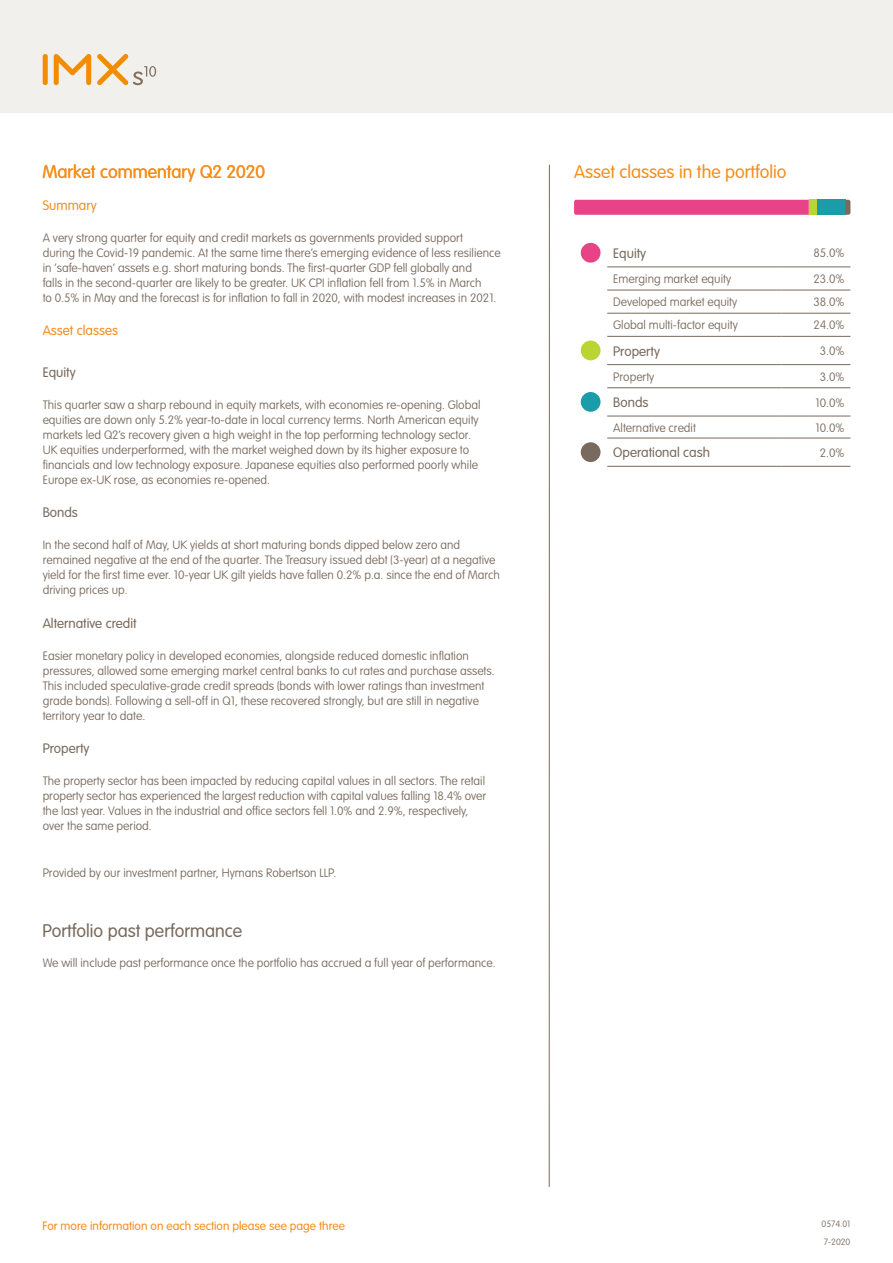
<style>
.page{position:relative;width:893px;height:1263px;background:#fff}
.page>*{position:absolute;margin:0;border:0;box-sizing:border-box;transform-origin:0 0}
.t1{font:300 18px "VAG Rounded Std";color:#f68e1e}
.t2{font:300 18px "VAG Rounded Std";color:#796a5d}
.t3{font:300 13.5px "VAG Rounded Std";color:#796a5d}
.t4{font:300 13.5px "VAG Rounded Std";color:#f68e1e}
.P_factsheets{font:100 12px/15px "VAG Rounded Std";color:#796a5d}
.t5{font:300 12px "VAG Rounded Std";color:#f68e1e}
.P_factsheets_Right_A{font:100 12px "VAG Rounded Std";color:#796a5d}
.t6{font:100 9px "VAG Rounded Std";color:#796a5d}
</style>
<div class="page">
<hr style="left:549px;top:165px;width:1px;height:1022px;background:#796a5d">
<svg style="left:574px;top:200px;width:276px;height:15px;background:#cf5388"></svg>
<div style="left:0;top:0;width:893px;height:113px;background:#f2f0ec"></div>
<hr style="left:607px;top:290px;width:174px;height:1px;background:#796a5d">
<hr style="left:781px;top:290px;width:69px;height:1px;background:#796a5d">
<hr style="left:607px;top:313px;width:174px;height:1px;background:#796a5d">
<hr style="left:781px;top:313px;width:69px;height:1px;background:#796a5d">
<hr style="left:607px;top:387px;width:174px;height:1px;background:#796a5d">
<hr style="left:781px;top:387px;width:69px;height:1px;background:#796a5d">
<hr style="left:607px;top:438px;width:174px;height:1px;background:#796a5d">
<hr style="left:781px;top:438px;width:69px;height:1px;background:#796a5d">
<hr style="left:607px;top:466px;width:174px;height:1px;background:#796a5d">
<hr style="left:781px;top:466px;width:69px;height:1px;background:#796a5d">
<hr style="left:607px;top:416px;width:174px;height:1px;background:#796a5d">
<hr style="left:781px;top:416px;width:69px;height:1px;background:#796a5d">
<hr style="left:607px;top:266px;width:174px;height:1px;background:#796a5d">
<hr style="left:781px;top:266px;width:69px;height:1px;background:#796a5d">
<hr style="left:607px;top:336px;width:174px;height:1px;background:#796a5d">
<hr style="left:781px;top:336px;width:69px;height:1px;background:#796a5d">
<hr style="left:607px;top:364px;width:174px;height:1px;background:#796a5d">
<hr style="left:781px;top:364px;width:69px;height:1px;background:#796a5d">
<div style="left:581px;top:243px;width:19px;height:20px;background:#e74386;border-radius:50%"></div>
<div style="left:581px;top:341px;width:19px;height:19px;background:#bad432;border-radius:50%"></div>
<div style="left:581px;top:392px;width:19px;height:20px;background:#1b9ca9;border-radius:50%"></div>
<div style="left:581px;top:442px;width:19px;height:20px;background:#796a5d;border-radius:50%"></div>
<div style="left:43px;top:54px;width:5px;height:31px;background:#f28c00;border-radius:3px"></div>
<svg style="left:97px;top:54px;width:59px;height:31px"></svg>
<svg style="left:54px;top:54px;width:37px;height:31px"></svg>
<h1 class="t1" style="left:43px;top:162px;width:224px">Market commentary Q2 2020</h1>
<h1 class="t1" style="left:574px;top:162px;width:214px">Asset classes in the portfolio</h1>
<p class="t4" style="left:43px;top:198px;width:56px">Summary</p>
<p class="P_factsheets" style="left:43px;top:231px;width:460px">A very strong quarter for equity and credit markets as governments provided support<br>during the Covid-19 pandemic. At the same time there’s emerging evidence of less resilience in ‘safe-haven’ assets e.g. short maturing bonds. The first-quarter GDP fell globally and<br>falls in the second-quarter are likely to be greater. UK CPI inflation fell from 1.5% in March<br>to 0.5% in May and the forecast is for inflation to fall in 2020, with modest increases in 2021.</p>
<p class="t4" style="left:43px;top:323px;width:77px">Asset classes</p>
<p class="t3" style="left:43px;top:365px;width:35px">Equity</p>
<p class="P_factsheets" style="left:43px;top:398px;width:439px">This quarter saw a sharp rebound in equity markets, with economies re-opening. Global equities are down only 5.2% year-to-date in local currency terms. North American equity markets led Q2’s recovery given a high weight in the top performing technology sector.<br>UK equities underperformed, with the market weighed down by its higher exposure to financials and low technology exposure. Japanese equities also performed poorly while Europe ex-UK rose, as economies re-opened.</p>
<p class="t3" style="left:43px;top:505px;width:37px">Bonds</p>
<p class="P_factsheets" style="left:43px;top:538px;width:459px">In the second half of May, UK yields at short maturing bonds dipped below zero and remained negative at the end of the quarter. The Treasury issued debt (3-year) at a negative yield for the first time ever. 10-year UK gilt yields have fallen 0.2% p.a. since the end of March driving prices up.</p>
<p class="t3" style="left:43px;top:615px;width:96px">Alternative credit</p>
<p class="P_factsheets" style="left:43px;top:648px;width:453px">Easier monetary policy in developed economies, alongside reduced domestic inflation pressures, allowed some emerging market central banks to cut rates and purchase assets.<br>This included speculative-grade credit spreads (bonds with lower ratings than investment grade bonds). Following a sell-off in Q1, these recovered strongly, but are still in negative territory year to date.</p>
<p class="t3" style="left:43px;top:740px;width:48px">Property</p>
<p class="P_factsheets" style="left:43px;top:773px;width:445px">The property sector has been impacted by reducing capital values in all sectors. The retail property sector has experienced the largest reduction with capital values falling 18.4% over the last year. Values in the industrial and office sectors fell 1.0% and 2.9%, respectively, over the same period.</p>
<p class="P_factsheets" style="left:43px;top:865px;width:295px">Provided by our investment partner, Hymans Robertson LLP.</p>
<h4 class="t3" style="left:613px;top:245px;width:35px">Equity</h4>
<p class="P_factsheets_Right_A" style="left:813px;top:246px;width:33px">85.0%</p>
<p class="P_factsheets" style="left:613px;top:272px;width:119px">Emerging market equity</p>
<p class="P_factsheets_Right_A" style="left:813px;top:272px;width:33px">23.0%</p>
<p class="P_factsheets" style="left:613px;top:295px;width:125px">Developed market equity</p>
<p class="P_factsheets_Right_A" style="left:813px;top:295px;width:33px">38.0%</p>
<p class="P_factsheets" style="left:613px;top:318px;width:126px">Global multi-factor equity</p>
<p class="P_factsheets_Right_A" style="left:813px;top:318px;width:33px">24.0%</p>
<h4 class="t3" style="left:613px;top:343px;width:48px">Property</h4>
<p class="P_factsheets_Right_A" style="left:820px;top:344px;width:26px">3.0%</p>
<p class="P_factsheets" style="left:613px;top:369px;width:43px">Property</p>
<p class="P_factsheets_Right_A" style="left:820px;top:370px;width:26px">3.0%</p>
<h4 class="t3" style="left:613px;top:395px;width:37px">Bonds</h4>
<p class="P_factsheets_Right_A" style="left:816px;top:395px;width:30px">10.0%</p>
<p class="P_factsheets" style="left:613px;top:420px;width:84px">Alternative credit</p>
<p class="P_factsheets_Right_A" style="left:816px;top:421px;width:30px">10.0%</p>
<h4 class="t3" style="left:613px;top:445px;width:98px">Operational cash</h4>
<p class="P_factsheets_Right_A" style="left:820px;top:446px;width:26px">2.0%</p>
<h1 class="t2" style="left:43px;top:920px;width:201px">Portfolio past performance</h1>
<p class="P_factsheets" style="left:43px;top:956px;width:454px">We will include past performance once the portfolio has accrued a full year of performance.</p>
<p class="t5" style="left:43px;top:1218px;width:304px">For more information on each section please see page three</p>
<p class="t6" style="left:821px;top:1219px;width:30px">0574.01</p>
<p class="t6" style="left:824px;top:1237px;width:28px">7-2020</p>
</div>
